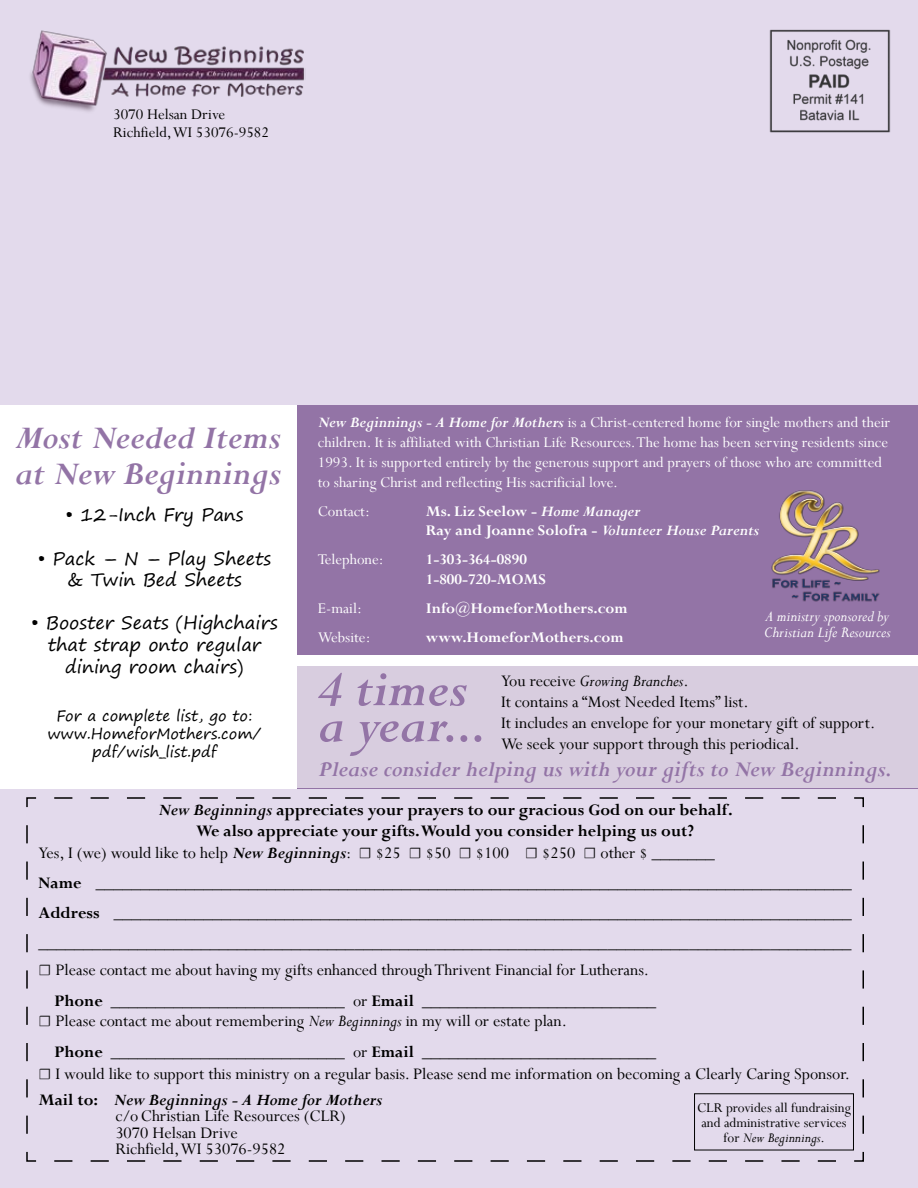
<style>
.page{position:relative;width:918px;height:1188px;background:#e3daec}
.page>*{position:absolute;margin:0;border:0;box-sizing:border-box;transform-origin:0 0}
.t1{font:italic 700 54px "Perpetua";color:#9374a6}
.t2{font:italic 700 36px/36px "Perpetua";color:#9374a6}
.t3{font:italic 700 24px "Perpetua";color:#9374a6}
.t4{font:18px/21px "Perpetua";color:#000}
.t5{font:700 18px "Perpetua";color:#000}
.t6{font:18px/21.6px "Segoe Print";color:#000;text-align:center}
.t7{font:16.5px/19.8px "Perpetua";color:#fff}
.t8{font:700 16.5px/19.8px "Perpetua";color:#fff}
.t9{font:italic 16.5px/16.5px "Perpetua";color:#fff}
.t10{font:16.5px/18px "Perpetua";color:#000}
.t11{font:15px/15px "Perpetua";color:#000;text-align:center}
.t12{font:15px/18px "Segoe Print";color:#000;text-align:center}
.s1{font-weight:700;font-style:italic}
.s2{font-style:italic}
.s3{font-family:"Arno Pro"}
.s4{font-weight:700}
</style>
<div class="page">
<div style="left:0;top:405px;width:918px;height:383px;background:#9374a6"></div>
<img style="left:30px;top:30px;width:274px;height:82px">
<img style="left:769px;top:29px;width:122px;height:104px">
<div style="left:0;top:659px;width:918px;height:129px;background:#d8cddf"></div>
<svg style="left:26px;top:797px;width:838px;height:365px"></svg>
<img style="left:771px;top:490px;width:109px;height:112px">
<div style="left:0;top:405px;width:297px;height:383px;background:#fff"></div>
<div style="left:294px;top:656px;width:624px;height:10px;background:#fff"></div>
<p class="t10" style="left:113px;top:105px;width:157px">3070 Helsan Drive<br>Richfield, WI 53076-9582</p>
<h2 class="t2" style="left:15px;top:419px;width:267px">Most Needed Items at New Beginnings</h2>
<p class="t6" style="left:65px;top:504px;width:180px">• 12-Inch Fry Pans</p>
<p class="t6" style="left:38px;top:547px;width:235px">• Pack – N – Play Sheets &amp; Twin Bed Sheets</p>
<p class="t6" style="left:31px;top:612px;width:248px">• Booster Seats (Highchairs that strap onto regular dining room chairs)</p>
<p class="t12" style="left:47px;top:706px;width:215px">For a complete list, go to: www.HomeforMothers.com/ pdf/wish_list.pdf</p>
<p class="t7" style="left:318px;top:412px;width:574px"><span class="s1">New Beginnings - A Home for Mothers</span> is a Christ-centered home for single mothers and their children. It is affiliated with Christian Life Resources. The home has been serving residents since 1993. It is supported entirely by the generous support and prayers of those who are committed to sharing Christ and reflecting His sacrificial love.</p>
<p class="t7" style="left:318px;top:501px;width:54px">Contact:</p>
<p class="t8" style="left:426px;top:501px;width:335px">Ms. Liz Seelow - <span class="s2">Home Manager<br></span>Ray and Joanne Solofra - <span class="s2">Volunteer House Parents</span></p>
<p class="t7" style="left:318px;top:549px;width:67px">Telephone:</p>
<p class="t8" style="left:426px;top:549px;width:122px">1-303-364-0890<br>1-800-720-MOMS</p>
<p class="t7" style="left:318px;top:598px;width:46px">E-mail:</p>
<p class="t8" style="left:426px;top:598px;width:203px">Info@HomeforMothers.com</p>
<p class="t7" style="left:318px;top:627px;width:54px">Website:</p>
<p class="t8" style="left:426px;top:627px;width:199px">www.HomeforMothers.com</p>
<p class="t9" style="left:764px;top:607px;width:128px">A ministry sponsored by<br>Christian Life Resources</p>
<h1 class="t1" style="left:318px;top:656px;width:151px">4 times</h1>
<h1 class="t1" style="left:318px;top:692px;width:170px">a year...</h1>
<h3 class="t3" style="left:318px;top:754px;width:576px">Please consider helping us with your gifts to New Beginnings.</h3>
<p class="t4" style="left:501px;top:670px;width:376px">You receive <span class="s2">Growing Branches</span>.<br>It contains a “Most Needed Items” list.<br>It includes an envelope for your monetary gift of support.<br>We seek your support through this periodical.</p>
<p class="t5" style="left:158px;top:798px;width:576px"><span class="s2">New Beginnings</span> appreciates your prayers to our gracious God on our behalf.</p>
<p class="t5" style="left:196px;top:820px;width:499px">We also appreciate your gifts. Would you consider helping us out?</p>
<p class="t4" style="left:38px;top:842px;width:678px">Yes, I (we) would like to help <span class="s1">New Beginnings</span>: <span class="s3">☐</span> $25 <span class="s3">☐</span> $50 <span class="s3">☐</span> $100 <span class="s3">☐</span> $250 <span class="s3">☐</span> other $ _______</p>
<p class="t4" style="left:38px;top:867px;width:815px;line-height:30px;text-align:justify"><span class="s4">Name</span> ____________________________________________________________________________________ <span class="s4">Address</span> __________________________________________________________________________________ __________________________________________________________________________________________</p>
<p class="t4" style="left:55px;top:953px;width:603px;line-height:31.5px;text-indent:-16px"><span class="s3">☐</span> Please contact me about having my gifts enhanced through Thrivent Financial for Lutherans.<br><span class="s4">Phone</span> __________________________ or <span class="s4">Email</span> __________________________</p>
<p class="t4" style="left:55px;top:1004px;width:603px;line-height:31.5px;text-indent:-16px"><span class="s3">☐</span> Please contact me about remembering <span class="s2">New Beginnings</span> in my will or estate plan.<br><span class="s4">Phone</span> __________________________ or <span class="s4">Email</span> __________________________</p>
<p class="t4" style="left:38px;top:1060px;width:813px;line-height:26.1px"><span class="s3">☐</span> I would like to support this ministry on a regular basis. Please send me information on becoming a Clearly Caring Sponsor.<br><span class="s4">Mail to:</span> <span class="s1">New Beginnings - A Home for Mothers</span></p>
<p class="t4" style="left:115px;top:1108px;width:232px;line-height:16.5px">c/o Christian Life Resources (CLR)<br>3070 Helsan Drive<br>Richfield, WI 53076-9582</p>
<p class="t11" style="left:697px;top:1099px;width:155px">CLR provides all fundraising and administrative services for <span class="s2">New Beginnings</span>.</p>
</div>
